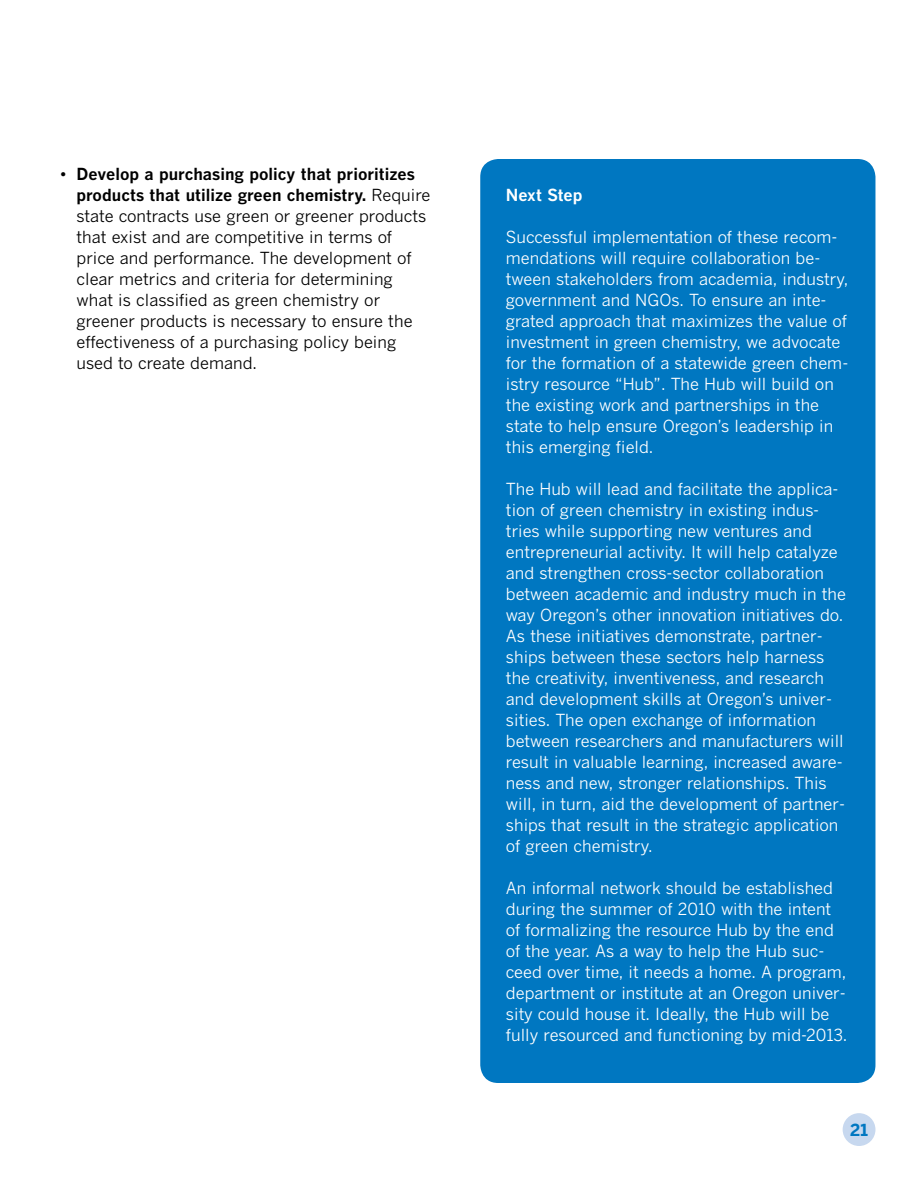
<style>
.page{position:relative;width:918px;height:1188px;background:#fff}
.page>*{position:absolute;margin:0;border:0;box-sizing:border-box;transform-origin:0 0}
.t1{font:16.5px/21px "Benton Gothic";color:#fff}
.t2{font:16.5px/21px "Benton Gothic";color:#000}
.t3{font:700 16.5px "Benton Gothic";letter-spacing:-.01em;color:#fff}
.t4{font:700 16.5px "Benton Sans";color:#0077c1}
.s1{font-weight:700}
</style>
<div class="page">
<div style="left:843px;top:1113px;width:32px;height:33px;background:#c7d8ef;border-radius:50%"></div>
<div style="left:480px;top:159px;width:395px;height:924px;background:#0077c1;border-radius:18px"></div>
<p class="t2" style="left:77px;top:163px;width:355px;text-indent:-17px">• <span class="s1">Develop a purchasing policy that prioritizes products that utilize green chemistry.</span> Require state contracts use green or greener products that exist and are competitive in terms of price and performance. The development of clear metrics and criteria for determining what is classified as green chemistry or greener products is necessary to ensure the effectiveness of a purchasing policy being used to create demand.</p>
<p class="t3" style="left:506px;top:185px;width:78px">N ext Step</p>
<p class="t1" style="left:506px;top:226px;width:344px">Successful implementation of these recom&shy;mendations will require collaboration be&shy;tween stakeholders from academia, industry, government and NGOs. To ensure an inte&shy;grated approach that maximizes the value of investment in green chemistry, we advocate for the formation of a statewide green chem&shy;istry resource “Hub”. The Hub will build on the existing work and partnerships in the state to help ensure Oregon’s leadership in this emerging field.</p>
<p class="t1" style="left:506px;top:478px;width:342px">The Hub will lead and facilitate the applica&shy;tion of green chemistry in existing indus&shy;tries while supporting new ventures and entrepreneurial activity. It will help catalyze and strengthen cross-sector collaboration between academic and industry much in the way Oregon’s other innovation initiatives do.<br>As these initiatives demonstrate, partner&shy;ships between these sectors help harness the creativity, inventiveness, and research and development skills at Oregon’s univer&shy;sities. The open exchange of information between researchers and manufacturers will result in valuable learning, increased aware&shy;ness and new, stronger relationships. This will, in turn, aid the development of partner&shy;ships that result in the strategic application of green chemistry.</p>
<p class="t1" style="left:506px;top:877px;width:343px">An informal network should be established during the summer of 2010 with the intent of formalizing the resource Hub by the end of the year. As a way to help the Hub suc&shy;ceed over time, it needs a home. A program, department or institute at an Oregon univer&shy;sity could house it. Ideally, the Hub will be fully resourced and functioning by mid-2013.</p>
<p class="t4" style="left:850px;top:1120px;width:19px">21</p>
</div>
